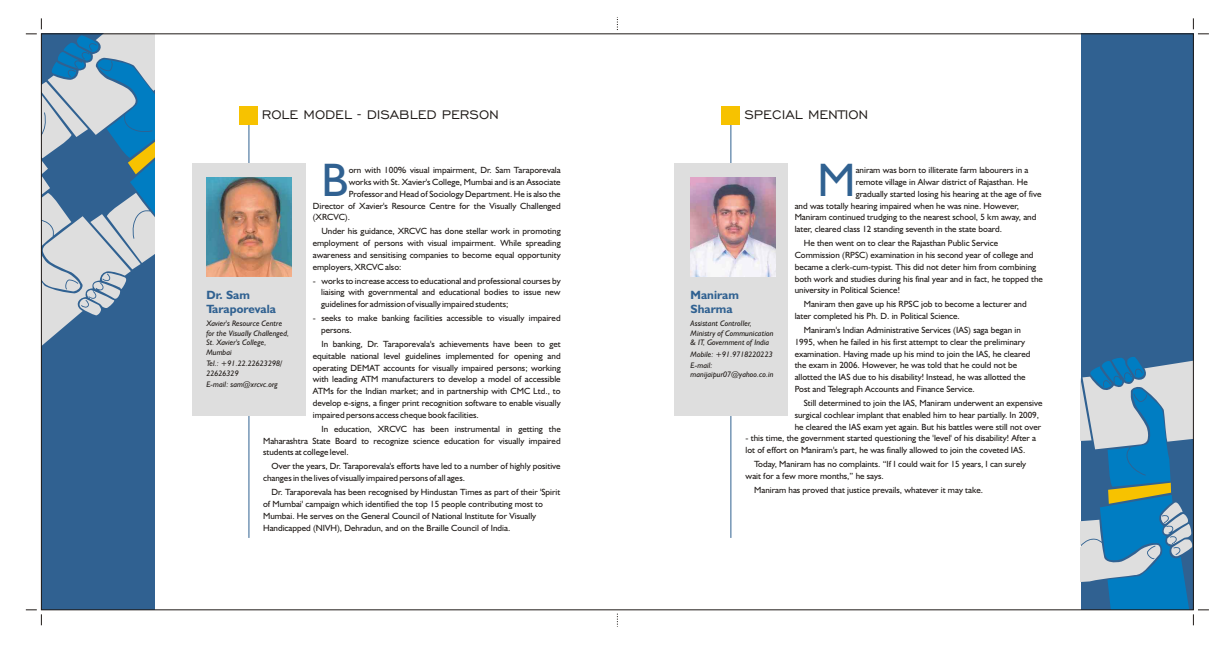
<style>
.page{position:relative;width:1224px;height:648px;background:#fff}
.page>*{position:absolute;margin:0;border:0;box-sizing:border-box;transform-origin:0 0}
.t1{font:47.2px "Humanst 521 BT";color:#306191}
.t2{font:16px "Engravers Gothic BT";color:#1f1a17}
.t3{font:700 12px/14.4px "Humanst 521 BT";color:#306191}
.LI_Title{font:9px/11.8px "Humanst 521 BT";color:#1f1a17}
.LI_Label{font:9px "Humanst 521 BT";color:#1f1a17}
.t4{font:italic 8px/9.5px "Humanst 521 BT";color:#1f1a17}
</style>
<div class="page">
<div style="left:41px;top:34px;width:114px;height:576px;background:#306191"></div>
<div style="left:1081px;top:34px;width:112px;height:576px;background:#306191"></div>
<hr style="left:248px;top:121px;width:1px;height:417px;background:#306191">
<div style="left:240px;top:106px;width:18px;height:18px;background:#f7c200"></div>
<hr style="left:730px;top:121px;width:1px;height:417px;background:#306191">
<div style="left:722px;top:106px;width:18px;height:18px;background:#f7c200"></div>
<svg style="left:26px;top:18px;width:129px;height:329px"></svg>
<svg style="left:26px;top:610px;width:16px;height:15px"></svg>
<svg style="left:1193px;top:18px;width:16px;height:17px"></svg>
<svg style="left:1081px;top:356px;width:128px;height:269px"></svg>
<div style="left:674px;top:163px;width:114px;height:253px;background:#dedede"></div>
<img style="left:691px;top:178px;width:85px;height:99px">
<div style="left:192px;top:163px;width:114px;height:253px;background:#dedede"></div>
<img style="left:206px;top:178px;width:85px;height:99px">
<h2 class="t2" style="left:262px;top:107px;width:239px">ROLE MODEL - DISABLED PERSON</h2>
<h2 class="t2" style="left:744px;top:107px;width:126px">SPECIAL MENTION</h2>
<p class="t1" style="left:321px;top:160px;width:29px">B</p>
<p class="LI_Title" style="left:349px;top:165px;width:213px">orn with 100% visual impairment, Dr. Sam Taraporevala</p>
<p class="LI_Title" style="left:349px;top:177px;width:213px">works with St. Xavier's College, Mumbai and is an Associate</p>
<p class="LI_Title" style="left:349px;top:188px;width:213px">Professor and Head of Sociology Department. He is also the</p>
<p class="LI_Title" style="left:313px;top:200px;width:249px">Director of Xavier's Resource Centre for the Visually Challenged</p>
<p class="LI_Title" style="left:313px;top:212px;width:39px">(XRCVC).</p>
<p class="LI_Title" style="left:313px;top:226px;width:249px;text-align:justify;text-indent:9px">Under his guidance, XRCVC has done stellar work in promoting employment of persons with visual impairment. While spreading awareness and sensitising companies to become equal opportunity employers, XRCVC also:</p>
<p class="LI_Label" style="left:313px;top:277px;width:5px">-</p>
<p class="LI_Title" style="left:321px;top:275px;width:241px;text-align:justify">works to increase access to educational and professional courses by liaising with governmental and educational bodies to issue new guidelines for admission of visually impaired students;</p>
<p class="LI_Label" style="left:313px;top:314px;width:5px">-</p>
<p class="LI_Title" style="left:321px;top:313px;width:241px">seeks to make banking facilities accessible to visually impaired persons.</p>
<p class="LI_Title" style="left:313px;top:339px;width:249px;text-align:justify;text-indent:9px">In banking, Dr. Taraporevala's achievements have been to get equitable national level guidelines implemented for opening and operating DEMAT accounts for visually impaired persons; working with leading ATM manufacturers to develop a model of accessible ATMs for the Indian market; and in partnership with CMC Ltd., to develop e-signs, a finger print recognition software to enable visually impaired persons access cheque book facilities.</p>
<p class="LI_Title" style="left:263px;top:424px;width:299px;text-align:justify;text-indent:58px">In education, XRCVC has been instrumental in getting the Maharashtra State Board to recognize science education for visually impaired students at college level.</p>
<p class="LI_Title" style="left:263px;top:461px;width:299px;text-indent:8px">Over the years, Dr. Taraporevala's efforts have led to a number of highly positive changes in the lives of visually impaired persons of all ages.</p>
<p class="LI_Title" style="left:263px;top:487px;width:299px;text-indent:8px">Dr. Taraporevala has been recognised by Hindustan Times as part of their 'Spirit of Mumbai' campaign which identified the top 15 people contributing most to Mumbai. He serves on the General Council of National Institute for Visually Handicapped (NIVH), Dehradun, and on the Braille Council of India.</p>
<h3 class="t3" style="left:206px;top:289px;width:71px">Dr. Sam<br>Taraporevala</h3>
<p class="t4" style="left:206px;top:319px;width:84px">Xavier's Resource Centre for the Visually Challenged,<br>St. Xavier's College,<br>Mumbai</p>
<p class="t4" style="left:206px;top:359px;width:77px">Tel.: +91.22.22623298/<br>22626329</p>
<p class="t4" style="left:206px;top:380px;width:73px">E-mail: sam@xrcvc.org</p>
<p class="t1" style="left:818px;top:160px;width:40px">M</p>
<p class="LI_Title" style="left:856px;top:165px;width:174px">aniram was born to illiterate farm labourers in a</p>
<p class="LI_Title" style="left:856px;top:177px;width:174px">remote village in Alwar district of Rajasthan. He</p>
<p class="LI_Title" style="left:856px;top:188px;width:187px">gradually started losing his hearing at the age of five</p>
<p class="LI_Title" style="left:795px;top:200px;width:226px">and was totally hearing impaired when he was nine. However,</p>
<p class="LI_Title" style="left:795px;top:212px;width:243px">Maniram continued trudging to the nearest school, 5 km away, and</p>
<p class="LI_Title" style="left:795px;top:224px;width:209px">later, cleared class 12 standing seventh in the state board.</p>
<p class="LI_Title" style="left:795px;top:238px;width:250px;text-indent:9px">He then went on to clear the Rajasthan Public Service Commission (RPSC) examination in his second year of college and became a clerk-cum-typist. This did not deter him from combining both work and studies during his final year and in fact, he topped the university in Political Science!</p>
<p class="LI_Title" style="left:795px;top:299px;width:234px;text-indent:9px">Maniram then gave up his RPSC job to become a lecturer and later completed his Ph. D. in Political Science.</p>
<p class="LI_Title" style="left:795px;top:325px;width:237px;text-indent:9px">Maniram's Indian Administrative Services (IAS) saga began in 1995, when he failed in his first attempt to clear the preliminary examination. Having made up his mind to join the IAS, he cleared the exam in 2006. However, he was told that he could not be allotted the IAS due to his disability! Instead, he was allotted the Post and Telegraph Accounts and Finance Service.</p>
<p class="LI_Title" style="left:795px;top:398px;width:249px;text-indent:9px">Still determined to join the IAS, Maniram underwent an expensive surgical cochlear implant that enabled him to hear partially. In 2009, he cleared the IAS exam yet again. But his battles were still not over</p>
<p class="LI_Title" style="left:746px;top:433px;width:292px">- this time, the government started questioning the 'level' of his disability! After a lot of effort on Maniram's part, he was finally allowed to join the coveted IAS.</p>
<p class="LI_Title" style="left:746px;top:459px;width:282px;text-indent:9px">Today, Maniram has no complaints. “If I could wait for 15 years, I can surely wait for a few more months,” he says.</p>
<p class="LI_Title" style="left:754px;top:485px;width:230px">Maniram has proved that justice prevails, whatever it may take.</p>
<h3 class="t3" style="left:691px;top:289px;width:50px">Maniram<br>Sharma</h3>
<p class="t4" style="left:691px;top:319px;width:84px">Assistant Controller,<br>Ministry of Communication &amp; IT, Government of India</p>
<p class="t4" style="left:691px;top:350px;width:84px">Mobile: +91.9718220223</p>
<p class="t4" style="left:691px;top:361px;width:85px">E-mail: manijaipur07@yahoo.co.in</p>
</div>
